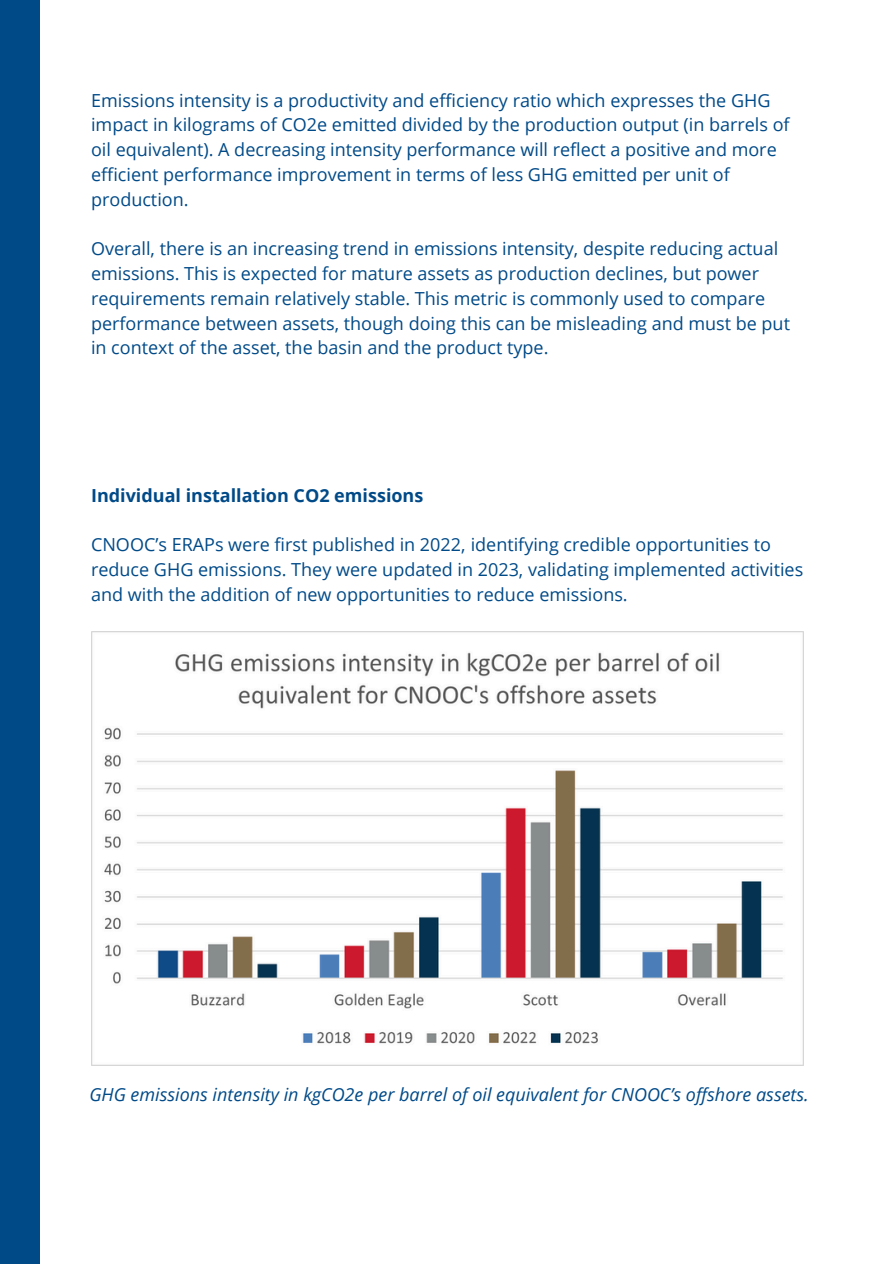
<style>
.page{position:relative;width:894px;height:1264px;background:#fff}
.page>*{position:absolute;margin:0;border:0;box-sizing:border-box;transform-origin:0 0}
.t1{font:18px/24.8px "Open Sans";color:#004a88}
.t2{font:italic 18px "Open Sans";color:#004a88}
.t3{font:700 18px "Open Sans";color:#004a88}
</style>
<div class="page">
<div style="left:0;top:0;width:39px;height:1263px;background:#004a88"></div>
<img style="left:91px;top:631px;width:712px;height:434px">
<p class="t1" style="left:91px;top:87px;width:700px">Emissions intensity is a productivity and efficiency ratio which expresses the GHG impact in kilograms of CO2e emitted divided by the production output (in barrels of oil equivalent). A decreasing intensity performance will reflect a positive and more efficient performance improvement in terms of less GHG emitted per unit of production.</p>
<h1 class="t1" style="left:91px;top:236px;width:700px">Overall, there is an increasing trend in emissions intensity, despite reducing actual emissions. This is expected for mature assets as production declines, but power requirements remain relatively stable. This metric is commonly used to compare performance between assets, though doing this can be misleading and must be put in context of the asset, the basin and the product type.</h1>
<p class="t3" style="left:91px;top:482px;width:334px">Individual installation CO2 emissions</p>
<p class="t1" style="left:91px;top:532px;width:713px">CNOOC’s ERAPs were first published in 2022, identifying credible opportunities to reduce GHG emissions. They were updated in 2023, validating implemented activities and with the addition of new opportunities to reduce emissions.</p>
<p class="t2" style="left:89px;top:1081px;width:720px">GHG emissions intensity in kgCO2e per barrel of oil equivalent for CNOOC’s offshore assets.</p>
</div>
